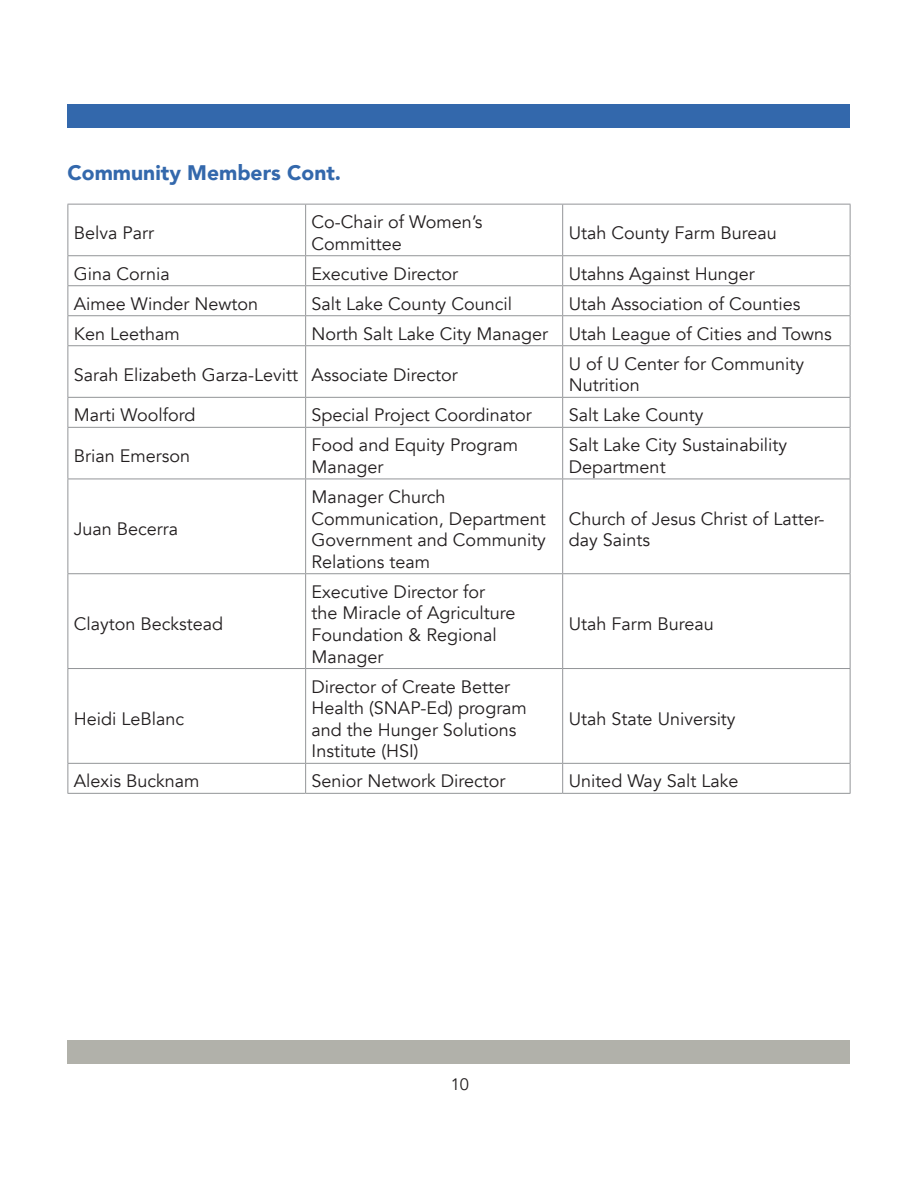
<style>
.page{position:relative;width:918px;height:1188px;background:#fff}
.page>*{position:absolute;margin:0;border:0;box-sizing:border-box;transform-origin:0 0}
.t1{font:900 21px "Avenir";color:#3368ac}
.t2{font:18px/21.6px "Avenir";color:#231f20}
.t3{font:16.5px "Avenir";color:#231f20}
</style>
<div class="page">
<div style="left:68px;top:104px;width:782px;height:23px;background:#3368ac"></div>
<div style="left:68px;top:1040px;width:782px;height:24px;background:#b1b1aa"></div>
<hr style="left:68px;top:204px;width:238px;height:1px;background:#939598">
<hr style="left:68px;top:205px;width:1px;height:50px;background:#939598">
<hr style="left:306px;top:204px;width:257px;height:1px;background:#939598">
<hr style="left:305px;top:205px;width:1px;height:50px;background:#939598">
<hr style="left:563px;top:204px;width:287px;height:1px;background:#939598">
<hr style="left:562px;top:205px;width:1px;height:50px;background:#939598">
<hr style="left:850px;top:205px;width:1px;height:50px;background:#939598">
<hr style="left:68px;top:255px;width:238px;height:1px;background:#939598">
<hr style="left:306px;top:255px;width:257px;height:1px;background:#939598">
<hr style="left:563px;top:255px;width:287px;height:1px;background:#939598">
<hr style="left:68px;top:285px;width:238px;height:1px;background:#939598">
<hr style="left:306px;top:285px;width:257px;height:1px;background:#939598">
<hr style="left:563px;top:285px;width:287px;height:1px;background:#939598">
<hr style="left:68px;top:315px;width:238px;height:1px;background:#939598">
<svg style="left:68px;top:256px;width:1px;height:89px"></svg>
<hr style="left:306px;top:315px;width:257px;height:1px;background:#939598">
<svg style="left:305px;top:256px;width:1px;height:89px"></svg>
<hr style="left:563px;top:315px;width:287px;height:1px;background:#939598">
<svg style="left:562px;top:256px;width:1px;height:89px"></svg>
<svg style="left:850px;top:256px;width:1px;height:89px"></svg>
<hr style="left:68px;top:345px;width:238px;height:1px;background:#939598">
<hr style="left:68px;top:346px;width:1px;height:51px;background:#939598">
<hr style="left:306px;top:345px;width:257px;height:1px;background:#939598">
<hr style="left:305px;top:346px;width:1px;height:51px;background:#939598">
<hr style="left:563px;top:345px;width:287px;height:1px;background:#939598">
<hr style="left:562px;top:346px;width:1px;height:51px;background:#939598">
<hr style="left:850px;top:346px;width:1px;height:51px;background:#939598">
<hr style="left:68px;top:397px;width:238px;height:1px;background:#939598">
<svg style="left:68px;top:398px;width:1px;height:29px"></svg>
<hr style="left:306px;top:397px;width:257px;height:1px;background:#939598">
<svg style="left:305px;top:398px;width:1px;height:29px"></svg>
<hr style="left:563px;top:397px;width:287px;height:1px;background:#939598">
<svg style="left:562px;top:398px;width:1px;height:29px"></svg>
<svg style="left:850px;top:398px;width:1px;height:29px"></svg>
<hr style="left:68px;top:427px;width:238px;height:1px;background:#939598">
<hr style="left:68px;top:428px;width:1px;height:51px;background:#939598">
<hr style="left:306px;top:427px;width:257px;height:1px;background:#939598">
<hr style="left:305px;top:428px;width:1px;height:51px;background:#939598">
<hr style="left:563px;top:427px;width:287px;height:1px;background:#939598">
<hr style="left:562px;top:428px;width:1px;height:51px;background:#939598">
<hr style="left:850px;top:428px;width:1px;height:51px;background:#939598">
<hr style="left:68px;top:479px;width:238px;height:1px;background:#939598">
<hr style="left:68px;top:479px;width:1px;height:94px;background:#939598">
<hr style="left:306px;top:479px;width:257px;height:1px;background:#939598">
<hr style="left:305px;top:479px;width:1px;height:94px;background:#939598">
<hr style="left:563px;top:479px;width:287px;height:1px;background:#939598">
<hr style="left:562px;top:479px;width:1px;height:94px;background:#939598">
<hr style="left:850px;top:479px;width:1px;height:94px;background:#939598">
<hr style="left:68px;top:573px;width:238px;height:1px;background:#939598">
<hr style="left:68px;top:574px;width:1px;height:94px;background:#939598">
<hr style="left:306px;top:573px;width:257px;height:1px;background:#939598">
<hr style="left:305px;top:574px;width:1px;height:94px;background:#939598">
<hr style="left:563px;top:573px;width:287px;height:1px;background:#939598">
<hr style="left:562px;top:574px;width:1px;height:94px;background:#939598">
<hr style="left:850px;top:574px;width:1px;height:94px;background:#939598">
<hr style="left:68px;top:668px;width:238px;height:1px;background:#939598">
<hr style="left:68px;top:669px;width:1px;height:94px;background:#939598">
<hr style="left:306px;top:668px;width:257px;height:1px;background:#939598">
<hr style="left:305px;top:669px;width:1px;height:94px;background:#939598">
<hr style="left:563px;top:668px;width:287px;height:1px;background:#939598">
<hr style="left:562px;top:669px;width:1px;height:94px;background:#939598">
<hr style="left:850px;top:669px;width:1px;height:94px;background:#939598">
<hr style="left:68px;top:763px;width:238px;height:1px;background:#939598">
<svg style="left:68px;top:764px;width:1px;height:29px"></svg>
<hr style="left:306px;top:763px;width:257px;height:1px;background:#939598">
<svg style="left:305px;top:764px;width:1px;height:29px"></svg>
<hr style="left:563px;top:763px;width:287px;height:1px;background:#939598">
<svg style="left:562px;top:764px;width:1px;height:29px"></svg>
<svg style="left:850px;top:764px;width:1px;height:29px"></svg>
<hr style="left:68px;top:793px;width:238px;height:1px;background:#939598">
<hr style="left:306px;top:793px;width:257px;height:1px;background:#939598">
<hr style="left:563px;top:793px;width:287px;height:1px;background:#939598">
<p class="t1" style="left:68px;top:154px;width:275px">Community Members Cont.</p>
<p class="t2" style="left:74px;top:222px;width:82px">Belva Parr</p>
<p class="t2" style="left:312px;top:211px;width:172px">Co-Chair of Women’s<br>Committee</p>
<p class="t2" style="left:569px;top:222px;width:210px">Utah County Farm Bureau</p>
<p class="t2" style="left:74px;top:263px;width:97px">Gina Cornia</p>
<p class="t2" style="left:312px;top:263px;width:148px">Executive Director</p>
<p class="t2" style="left:569px;top:263px;width:188px">Utahns Against Hunger</p>
<p class="t2" style="left:74px;top:293px;width:186px">Aimee Winder Newton</p>
<p class="t2" style="left:312px;top:293px;width:202px">Salt Lake County Council</p>
<p class="t2" style="left:569px;top:293px;width:233px">Utah Association of Counties</p>
<p class="t2" style="left:74px;top:323px;width:108px">Ken Leetham</p>
<p class="t2" style="left:312px;top:323px;width:238px">North Salt Lake City Manager</p>
<p class="t2" style="left:569px;top:323px;width:265px">Utah League of Cities and Towns</p>
<p class="t2" style="left:74px;top:364px;width:226px">Sarah Elizabeth Garza-Levitt</p>
<p class="t2" style="left:312px;top:364px;width:148px">Associate Director</p>
<p class="t2" style="left:569px;top:353px;width:237px">U of U Center for Community<br>Nutrition</p>
<p class="t2" style="left:74px;top:405px;width:123px">Marti Woolford</p>
<p class="t2" style="left:312px;top:405px;width:222px">Special Project Coordinator</p>
<p class="t2" style="left:569px;top:405px;width:136px">Salt Lake County</p>
<p class="t2" style="left:74px;top:445px;width:118px">Brian Emerson</p>
<p class="t2" style="left:312px;top:435px;width:208px">Food and Equity Program<br>Manager</p>
<p class="t2" style="left:569px;top:435px;width:220px">Salt Lake City Sustainability<br>Department</p>
<p class="t2" style="left:74px;top:519px;width:106px">Juan Becerra</p>
<p class="t2" style="left:74px;top:613px;width:151px">Clayton Beckstead</p>
<p class="t2" style="left:74px;top:708px;width:112px">Heidi LeBlanc</p>
<p class="t2" style="left:312px;top:486px;width:236px">Manager Church<br>Communication, Department<br>Government and Community<br>Relations team</p>
<p class="t2" style="left:312px;top:581px;width:205px">Executive Director for the Miracle of Agriculture<br>Foundation &amp; Regional<br>Manager</p>
<p class="t2" style="left:312px;top:676px;width:217px">Director of Create Better<br>Health (SNAP-Ed) program and the Hunger Solutions<br>Institute (HSI)</p>
<p class="t2" style="left:569px;top:508px;width:257px">Church of Jesus Christ of Latter&shy;day Saints</p>
<p class="t2" style="left:569px;top:613px;width:147px">Utah Farm Bureau</p>
<p class="t2" style="left:569px;top:708px;width:168px">Utah State University</p>
<p class="t2" style="left:74px;top:771px;width:127px">Alexis Bucknam</p>
<p class="t2" style="left:312px;top:771px;width:195px">Senior Network Director</p>
<p class="t2" style="left:569px;top:771px;width:171px">United Way Salt Lake</p>
<p class="t3" style="left:451px;top:1075px;width:20px">10</p>
</div>
